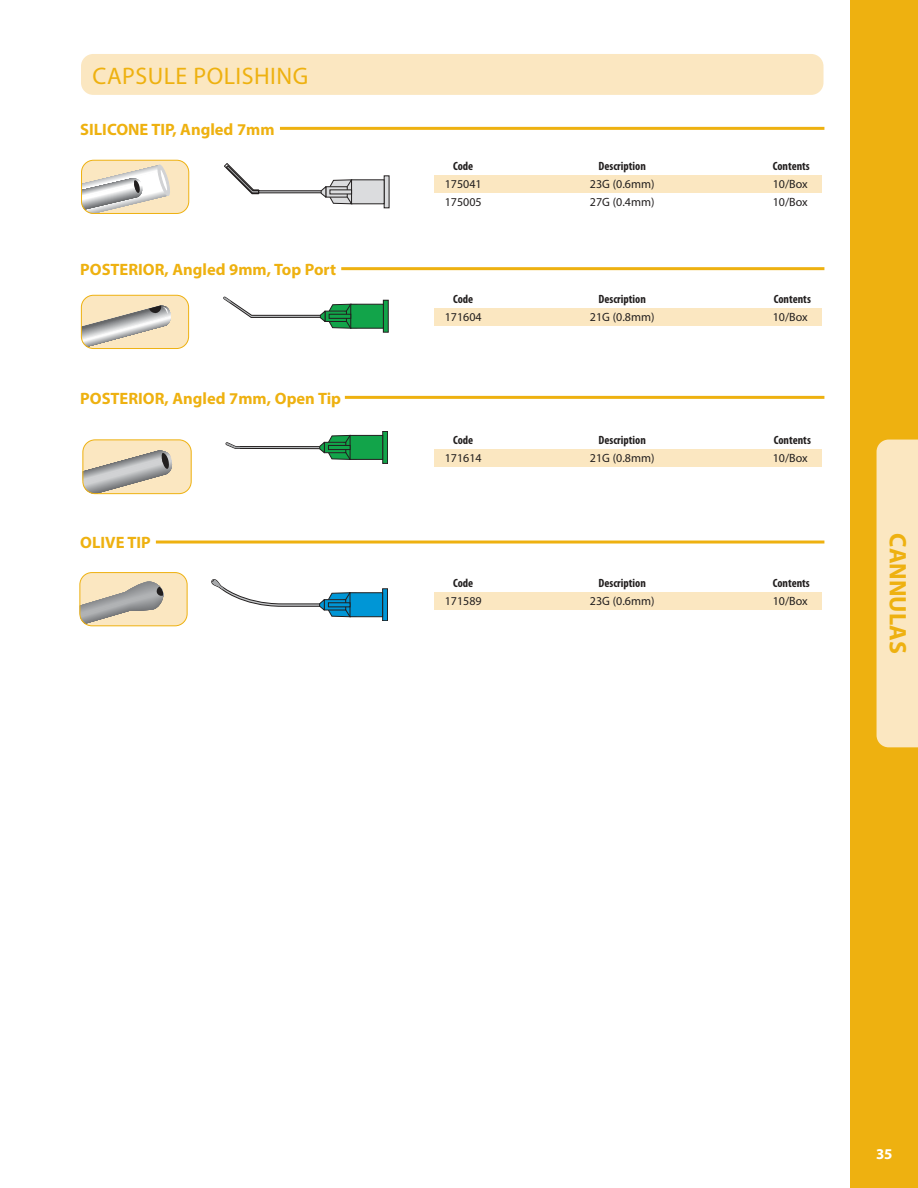
<style>
.page{position:relative;width:918px;height:1188px;background:#fff}
.page>*{position:absolute;margin:0;border:0;box-sizing:border-box;transform-origin:0 0}
.t1{font:24px "Myriad Pro";letter-spacing:.02em;color:#eeb110}
.t2{font:700 24px "Myriad Pro";color:#eeb110}
.t3{font:700 16.5px "Myriad Pro";color:#eeb110}
.t4{font:700 15px "Myriad Pro";color:#fff}
.t5{font:12px "Myriad Pro";color:#221f1f}
.t6{font:700 condensed 12px "Myriad Pro";color:#221f1f}
</style>
<div class="page">
<div style="left:850px;top:0;width:68px;height:1188px;background:#eeb110"></div>
<div style="left:877px;top:440px;width:41px;height:307px;background:#fbe7c1"></div>
<div style="left:434px;top:175px;width:388px;height:18px;background:#fbe7c1"></div>
<div style="left:434px;top:449px;width:388px;height:18px;background:#fbe7c1"></div>
<div style="left:434px;top:309px;width:388px;height:17px;background:#fbe7c1"></div>
<div style="left:434px;top:592px;width:388px;height:18px;background:#fbe7c1"></div>
<div style="left:81px;top:54px;width:743px;height:41px;background:#fbe7c1;border-radius:12px"></div>
<hr style="left:280px;top:127px;width:544px;height:3px;background:#eeb110">
<hr style="left:341px;top:267px;width:483px;height:3px;background:#eeb110">
<hr style="left:345px;top:396px;width:479px;height:3px;background:#eeb110">
<hr style="left:156px;top:541px;width:668px;height:3px;background:#eeb110">
<div style="left:83px;top:440px;width:108px;height:54px;background:#fbe7c1;border-radius:12px"></div>
<svg style="left:84px;top:450px;width:88px;height:44px"></svg>
<div style="left:82px;top:439px;width:110px;height:55px;border:1px solid #eeb110;border-radius:12px"></div>
<div style="left:80px;top:573px;width:107px;height:53px;background:#fbe7c1;border-radius:12px"></div>
<svg style="left:80px;top:580px;width:84px;height:46px"></svg>
<div style="left:80px;top:572px;width:108px;height:54px;border:1px solid #eeb110;border-radius:12px"></div>
<div style="left:82px;top:160px;width:107px;height:53px;background:#fbe7c1;border-radius:12px"></div>
<svg style="left:82px;top:164px;width:88px;height:48px"></svg>
<div style="left:81px;top:160px;width:108px;height:54px;border:1px solid #eeb110;border-radius:12px"></div>
<div style="left:383px;top:589px;width:5px;height:32px;background:#0096d6"></div>
<div style="left:382px;top:589px;width:6px;height:32px;border:1px solid #221f1f"></div>
<div style="left:350px;top:593px;width:33px;height:24px;background:#0096d6;border:1px solid #221f1f"></div>
<svg style="left:212px;top:579px;width:145px;height:38px"></svg>
<div style="left:383px;top:300px;width:5px;height:32px;background:#12a44a"></div>
<div style="left:351px;top:304px;width:33px;height:24px;background:#12a44a;border:1px solid #221f1f"></div>
<svg style="left:224px;top:297px;width:133px;height:32px"></svg>
<div style="left:383px;top:431px;width:5px;height:32px;background:#12a44a"></div>
<div style="left:383px;top:431px;width:5px;height:33px;border:1px solid #221f1f"></div>
<div style="left:350px;top:435px;width:33px;height:25px;background:#12a44a;border:1px solid #221f1f"></div>
<svg style="left:226px;top:435px;width:131px;height:25px"></svg>
<svg style="left:384px;top:176px;width:5px;height:32px"></svg>
<div style="left:351px;top:180px;width:33px;height:24px;background:#dbdcde"></div>
<svg style="left:224px;top:163px;width:134px;height:41px"></svg>
<div style="left:81px;top:295px;width:108px;height:54px;background:#fbe7c1;border-radius:12px"></div>
<svg style="left:81px;top:305px;width:90px;height:42px"></svg>
<div style="left:81px;top:295px;width:108px;height:54px;border:1px solid #eeb110;border-radius:12px"></div>
<h1 class="t1" style="left:93px;top:67px;width:217px">CAPSULE POLISHING</h1>
<h2 class="t3" style="left:80px;top:122px;width:196px">SILICONE TIP, Angled 7mm</h2>
<h2 class="t3" style="left:80px;top:263px;width:258px">POSTERIOR, Angled 9mm, Top Port</h2>
<h2 class="t3" style="left:80px;top:391px;width:262px">POSTERIOR, Angled 7mm, Open Tip</h2>
<h2 class="t3" style="left:80px;top:536px;width:72px">OLIVE TIP</h2>
<p class="t6" style="left:453px;top:162px;width:22px">Code</p>
<p class="t6" style="left:599px;top:162px;width:49px">Description</p>
<p class="t6" style="left:773px;top:162px;width:39px">Contents</p>
<p class="t5" style="left:445px;top:179px;width:38px">175041</p>
<p class="t5" style="left:590px;top:179px;width:66px">23G (0 .6mm)</p>
<p class="t5" style="left:773px;top:179px;width:36px">10/Box</p>
<p class="t5" style="left:445px;top:197px;width:38px">175005</p>
<p class="t5" style="left:590px;top:197px;width:66px">27G (0 .4mm)</p>
<p class="t5" style="left:773px;top:197px;width:36px">10/Box</p>
<p class="t6" style="left:453px;top:295px;width:22px">Code</p>
<p class="t6" style="left:599px;top:295px;width:49px">Description</p>
<p class="t6" style="left:774px;top:295px;width:39px">Contents</p>
<p class="t5" style="left:445px;top:313px;width:38px">171604</p>
<p class="t5" style="left:590px;top:313px;width:66px">21G (0 .8mm)</p>
<p class="t5" style="left:773px;top:313px;width:36px">10/Box</p>
<p class="t6" style="left:453px;top:435px;width:22px">Code</p>
<p class="t6" style="left:599px;top:435px;width:49px">Description</p>
<p class="t6" style="left:774px;top:435px;width:39px">Contents</p>
<p class="t5" style="left:445px;top:453px;width:38px">171614</p>
<p class="t5" style="left:590px;top:453px;width:66px">21G (0 .8mm)</p>
<p class="t5" style="left:773px;top:453px;width:36px">10/Box</p>
<p class="t6" style="left:453px;top:578px;width:22px">Code</p>
<p class="t6" style="left:599px;top:578px;width:49px">Description</p>
<p class="t6" style="left:773px;top:578px;width:39px">Contents</p>
<p class="t5" style="left:445px;top:596px;width:38px">171589</p>
<p class="t5" style="left:590px;top:596px;width:66px">23G (0 .6mm)</p>
<p class="t5" style="left:773px;top:596px;width:36px">10/Box</p>
<h1 class="t2" style="left:907px;top:533px;width:122px;rotate:90deg">CANNULAS</h1>
<p class="t4" style="left:876px;top:1148px;width:18px">35</p>
</div>
